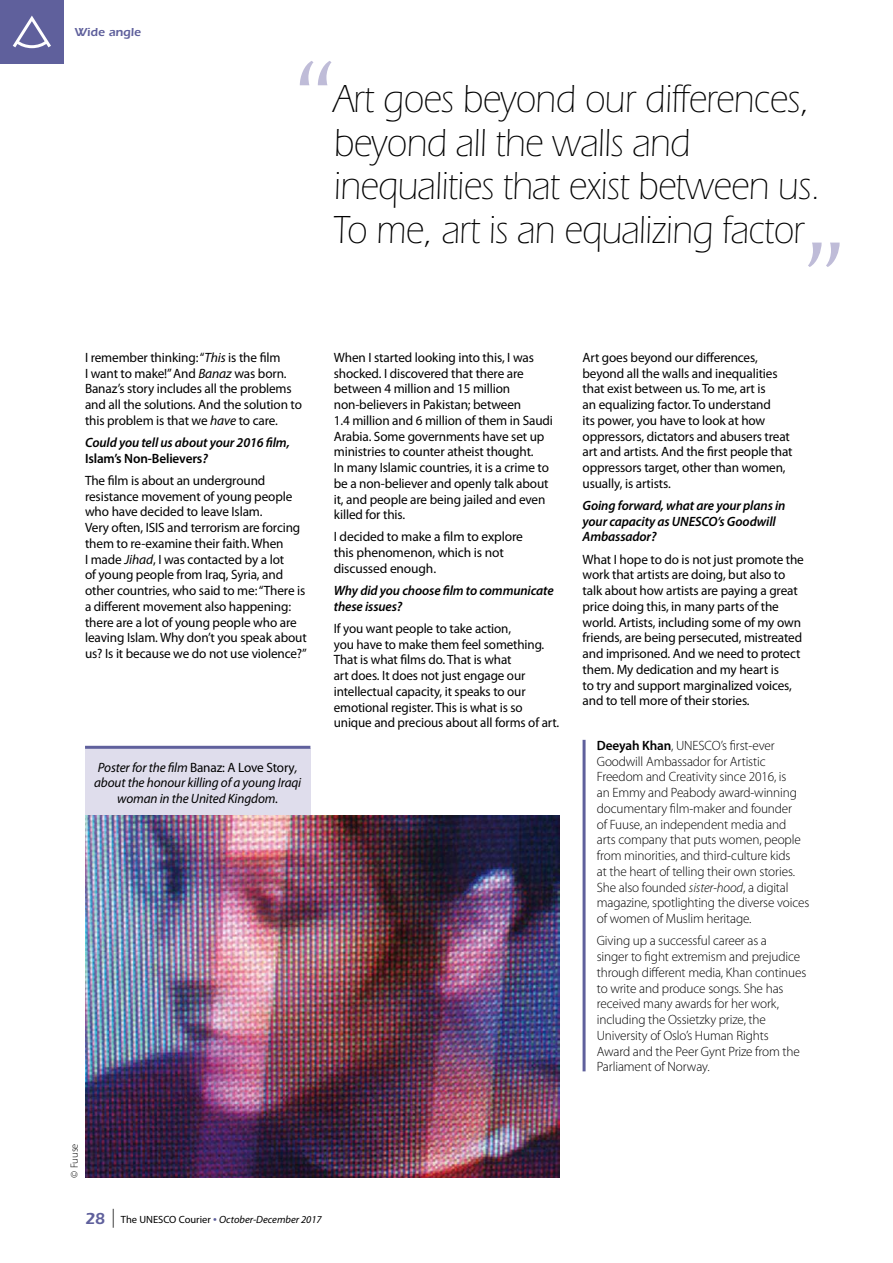
<style>
.page{position:relative;width:893px;height:1263px;background:#fff}
.page>*{position:absolute;margin:0;border:0;box-sizing:border-box;transform-origin:0 0}
.Texte_Citation{font:300 40.5px/43.5px "ITC Eras Std";letter-spacing:-.01em;color:#000;scale:.89 1}
.TEXTE{font:13.5px/15.8px "Myriad Pro";letter-spacing:-.01em;color:#000}
.Texte_auteur{font:300 13.5px/15.8px "Myriad Pro";letter-spacing:-.01em;color:#000}
.Texte_Question{font:italic 600 13.5px/15.8px "Myriad Pro";letter-spacing:-.01em;color:#000}
.Légende{font:italic 13.5px/15.8px "Myriad Pro";letter-spacing:-.01em;color:#000;text-align:center}
.t1{font:600 12px "ITC Eras Std";color:#5f609c}
.t2{font:italic 10.5px "Myriad Pro";color:#000}
.Copyright{font:300 10.5px "Myriad Pro";color:#000}
.s1{font-style:italic}
.s2{font-style:normal}
.s3{font-weight:600}
.s4{font-family:"ITC Eras Std";font-weight:600;font-style:normal;font-size:16.5px;color:#5f609c}
.s5{font-style:normal;font-size:18.9px}
.s6{font-style:normal;font-size:13.5px;color:#5f609c}
</style>
<div class="page">
<div style="left:0;top:0;width:64px;height:64px;background:#5f609c"></div>
<svg style="left:13px;top:15px;width:38px;height:34px"></svg>
<hr style="left:583px;top:740px;width:3px;height:331px;background:#5f609c">
<div style="left:85px;top:749px;width:225px;height:67px;background:#dfddec"></div>
<hr style="left:85px;top:746px;width:225px;height:3px;background:#5f609c">
<svg style="left:300px;top:61px;width:31px;height:24px"></svg>
<svg style="left:808px;top:243px;width:32px;height:24px"></svg>
<img style="left:85px;top:816px;width:474px;height:362px">
<p class="t1" style="left:74px;top:25px;width:68px">Wide angle</p>
<p class="Texte_Citation" style="left:334px;top:78px;width:548px">Art goes beyond our differences, beyond all the walls and inequalities that exist between us.<br>To me, art is an equalizing factor</p>
<p class="TEXTE" style="left:85px;top:349px;width:218px">I remember thinking: “<span class="s1">This</span> is the film<br>I want to make!” And <span class="s1">Banaz</span> was born.<br>Banaz’s story includes all the problems and all the solutions. And the solution to this problem is that we <span class="s1">have</span> to care.</p>
<p class="Texte_Question" style="left:85px;top:434px;width:206px">Could you tell us about your 2016 film,<br><span class="s2">Islam’s Non-Believers</span>?</p>
<p class="TEXTE" style="left:85px;top:472px;width:223px">The film is about an underground resistance movement of young people who have decided to leave Islam.<br>Very often, ISIS and terrorism are forcing them to re-examine their faith. When<br>I made <span class="s1">Jihad</span>, I was contacted by a lot<br>of young people from Iraq, Syria, and other countries, who said to me: “There is a different movement also happening: there are a lot of young people who are leaving Islam. Why don’t you speak about us? Is it because we do not use violence?”</p>
<p class="Légende" style="left:94px;top:759px;width:209px">Poster for the film <span class="s2">Banaz: A Love Story</span>, about the honour killing of a young Iraqi woman in the United Kingdom.</p>
<p class="TEXTE" style="left:334px;top:349px;width:221px">When I started looking into this, I was shocked. I discovered that there are between 4 million and 15 million non‑believers in Pakistan; between<br>1.4 million and 6 million of them in Saudi Arabia. Some governments have set up ministries to counter atheist thought.<br>In many Islamic countries, it is a crime to be a non-believer and openly talk about it, and people are being jailed and even killed for this.</p>
<p class="TEXTE" style="left:334px;top:529px;width:191px">I decided to make a film to explore this phenomenon, which is not discussed enough.</p>
<p class="Texte_Question" style="left:334px;top:582px;width:221px">Why did you choose film to communicate these issues?</p>
<p class="TEXTE" style="left:334px;top:620px;width:227px">If you want people to take action,<br>you have to make them feel something.<br>That is what films do. That is what<br>art does. It does not just engage our intellectual capacity, it speaks to our emotional register. This is what is so unique and precious about all forms of art.</p>
<p class="TEXTE" style="left:583px;top:349px;width:212px">Art goes beyond our differences, beyond all the walls and inequalities that exist between us. To me, art is<br>an equalizing factor. To understand<br>its power, you have to look at how oppressors, dictators and abusers treat art and artists. And the first people that oppressors target, other than women, usually, is artists.</p>
<p class="Texte_Question" style="left:583px;top:497px;width:204px">Going forward, what are your plans in your capacity as UNESCO’s Goodwill<br>Ambassador?</p>
<p class="TEXTE" style="left:583px;top:551px;width:223px">What I hope to do is not just promote the work that artists are doing, but also to talk about how artists are paying a great price doing this, in many parts of the world. Artists, including some of my own friends, are being persecuted, mistreated and imprisoned. And we need to protect them. My dedication and my heart is<br>to try and support marginalized voices, and to tell more of their stories.</p>
<p class="Texte_auteur" style="left:597px;top:738px;width:214px"><span class="s3">Deeyah Khan</span>, UNESCO’s first-ever Goodwill Ambassador for Artistic Freedom and Creativity since 2016, is<br>an Emmy and Peabody award-winning documentary film-maker and founder<br>of Fuuse, an independent media and<br>arts company that puts women, people from minorities, and third-culture kids<br>at the heart of telling their own stories.<br>She also founded <span class="s1">sister-hood</span>, a digital magazine, spotlighting the diverse voices of women of Muslim heritage.</p>
<p class="Texte_auteur" style="left:597px;top:933px;width:211px">Giving up a successful career as a<br>singer to fight extremism and prejudice through different media, Khan continues to write and produce songs. She has received many awards for her work, including the Ossietzky prize, the University of Oslo’s Human Rights<br>Award and the Peer Gynt Prize from the Parliament of Norway.</p>
<p class="Copyright" style="left:69px;top:1178px;width:36px;rotate:-90deg">© Fuuse</p>
<p class="t2" style="left:85px;top:1212px;width:238px"><span class="s4">28</span> <span class="s5">|</span> <span class="s2">The UNESCO Courier</span> <span class="s6">•</span> October-December 2017</p>
</div>
